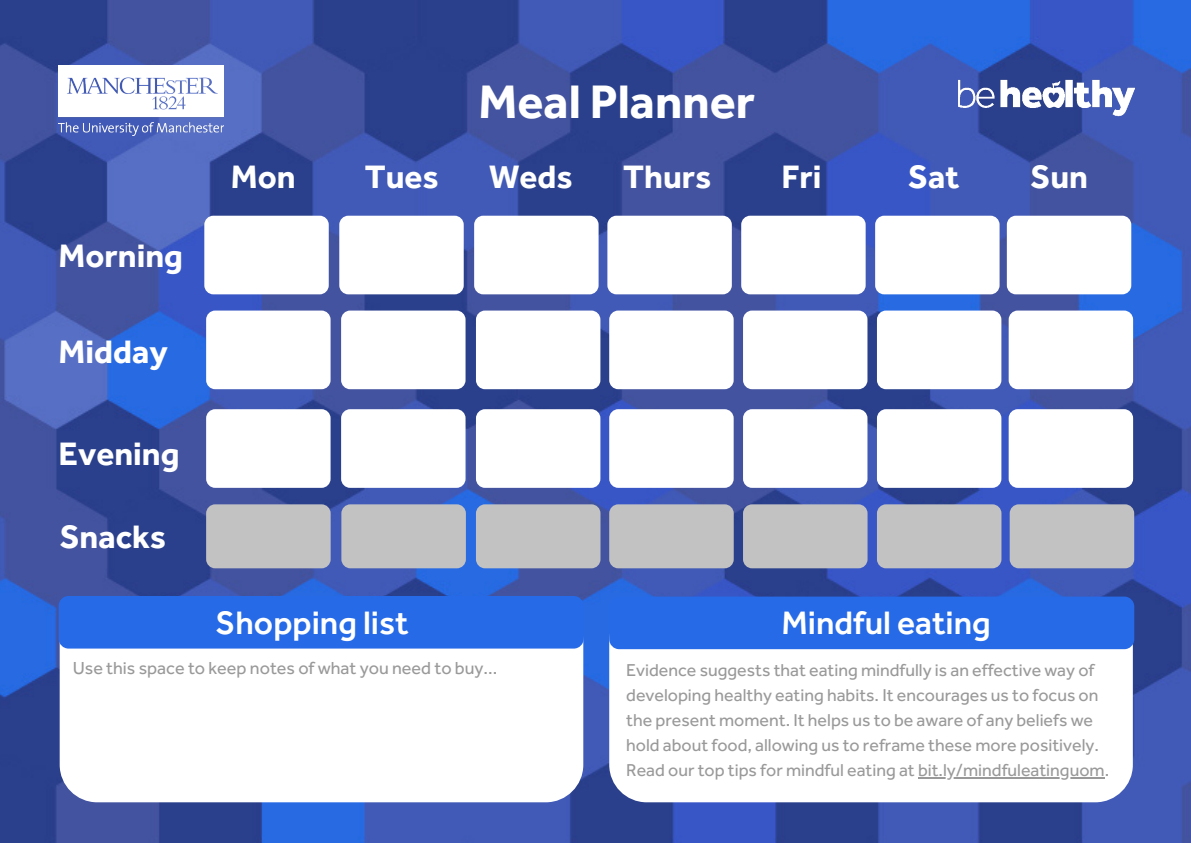
<style>
.page{position:relative;width:1191px;height:843px;background:#fff}
.page>*{position:absolute;margin:0;border:0;box-sizing:border-box;transform-origin:0 0}
.t1{font:700 48.6px "Effra";color:#fff}
.t2{font:700 33.6px "Effra";color:#fff}
.t3{font:500 33.6px "Effra";color:#fff}
.t4{font:18px "Effra";color:#999}
.t5{font:17.8px/24.8px "Effra";color:#999}
</style>
<div class="page">
<img style="left:0;top:0;width:1190px;height:842px">
<img style="left:59px;top:66px;width:165px;height:70px">
<img style="left:948px;top:59px;width:186px;height:70px">
<div style="left:1006px;top:216px;width:125px;height:78px;background:#fff;border-radius:9px"></div>
<div style="left:875px;top:216px;width:124px;height:78px;background:#fff;border-radius:9px"></div>
<div style="left:741px;top:216px;width:124px;height:78px;background:#fff;border-radius:9px"></div>
<div style="left:607px;top:216px;width:124px;height:78px;background:#fff;border-radius:9px"></div>
<div style="left:474px;top:216px;width:124px;height:78px;background:#fff;border-radius:9px"></div>
<div style="left:339px;top:216px;width:124px;height:78px;background:#fff;border-radius:9px"></div>
<div style="left:204px;top:216px;width:125px;height:78px;background:#fff;border-radius:9px"></div>
<div style="left:1008px;top:310px;width:124px;height:79px;background:#fff;border-radius:9px"></div>
<div style="left:876px;top:310px;width:125px;height:79px;background:#fff;border-radius:9px"></div>
<div style="left:743px;top:310px;width:124px;height:79px;background:#fff;border-radius:9px"></div>
<div style="left:609px;top:310px;width:124px;height:79px;background:#fff;border-radius:9px"></div>
<div style="left:476px;top:310px;width:124px;height:79px;background:#fff;border-radius:9px"></div>
<div style="left:341px;top:310px;width:124px;height:79px;background:#fff;border-radius:9px"></div>
<div style="left:206px;top:310px;width:124px;height:79px;background:#fff;border-radius:9px"></div>
<div style="left:1008px;top:409px;width:124px;height:78px;background:#fff;border-radius:9px"></div>
<div style="left:876px;top:409px;width:125px;height:78px;background:#fff;border-radius:9px"></div>
<div style="left:743px;top:409px;width:124px;height:78px;background:#fff;border-radius:9px"></div>
<div style="left:609px;top:409px;width:124px;height:78px;background:#fff;border-radius:9px"></div>
<div style="left:476px;top:409px;width:124px;height:78px;background:#fff;border-radius:9px"></div>
<div style="left:341px;top:409px;width:124px;height:78px;background:#fff;border-radius:9px"></div>
<div style="left:206px;top:409px;width:124px;height:78px;background:#fff;border-radius:9px"></div>
<div style="left:609px;top:603px;width:523px;height:199px;background:#fff;border-radius:37px"></div>
<div style="left:60px;top:603px;width:523px;height:199px;background:#fff;border-radius:37px"></div>
<div style="left:59px;top:595px;width:524px;height:53px;background:#266ae7;border-radius:10px"></div>
<div style="left:609px;top:596px;width:525px;height:53px;background:#266ae7;border-radius:10px"></div>
<hr style="left:917px;top:776px;width:187px;height:2px;background:#999">
<div style="left:206px;top:504px;width:124px;height:64px;background:#c2c2c2;border-radius:9px"></div>
<div style="left:341px;top:504px;width:125px;height:64px;background:#c2c2c2;border-radius:9px"></div>
<div style="left:476px;top:504px;width:124px;height:64px;background:#c2c2c2;border-radius:9px"></div>
<div style="left:609px;top:504px;width:124px;height:64px;background:#c2c2c2;border-radius:9px"></div>
<div style="left:743px;top:504px;width:124px;height:64px;background:#c2c2c2;border-radius:9px"></div>
<div style="left:876px;top:504px;width:125px;height:64px;background:#c2c2c2;border-radius:9px"></div>
<div style="left:1009px;top:504px;width:125px;height:64px;background:#c2c2c2;border-radius:9px"></div>
<h1 class="t1" style="left:478px;top:71px;width:278px">Meal Planner</h1>
<h2 class="t2" style="left:59px;top:234px;width:126px">Morning</h2>
<h2 class="t2" style="left:59px;top:331px;width:111px">Midday</h2>
<h2 class="t2" style="left:59px;top:433px;width:122px">Evening</h2>
<h2 class="t2" style="left:60px;top:515px;width:108px">Snacks</h2>
<h2 class="t2" style="left:231px;top:156px;width:66px">Mon</h2>
<h2 class="t2" style="left:364px;top:156px;width:75px">Tues</h2>
<h2 class="t2" style="left:489px;top:156px;width:85px">Weds</h2>
<h2 class="t2" style="left:623px;top:156px;width:90px">Thurs</h2>
<h2 class="t2" style="left:781px;top:156px;width:41px">Fri</h2>
<h2 class="t2" style="left:908px;top:156px;width:53px">Sat</h2>
<h2 class="t2" style="left:1030px;top:156px;width:59px">Sun</h2>
<h2 class="t3" style="left:215px;top:601px;width:194px">Shopping list</h2>
<h2 class="t3" style="left:781px;top:602px;width:211px">Mindful eating</h2>
<p class="t5" style="left:626px;top:657px;width:484px">Evidence suggests that eating mindfully is an effective way of developing healthy eating habits. It encourages us to focus on the present moment. It helps us to be aware of any beliefs we hold about food, allowing us to reframe these more positively.<br>Read our top tips for mindful eating at bit.ly/mindfuleatinguom.</p>
<p class="t4" style="left:73px;top:657px;width:426px">Use this space to keep notes of what you need to buy...</p>
</div>
